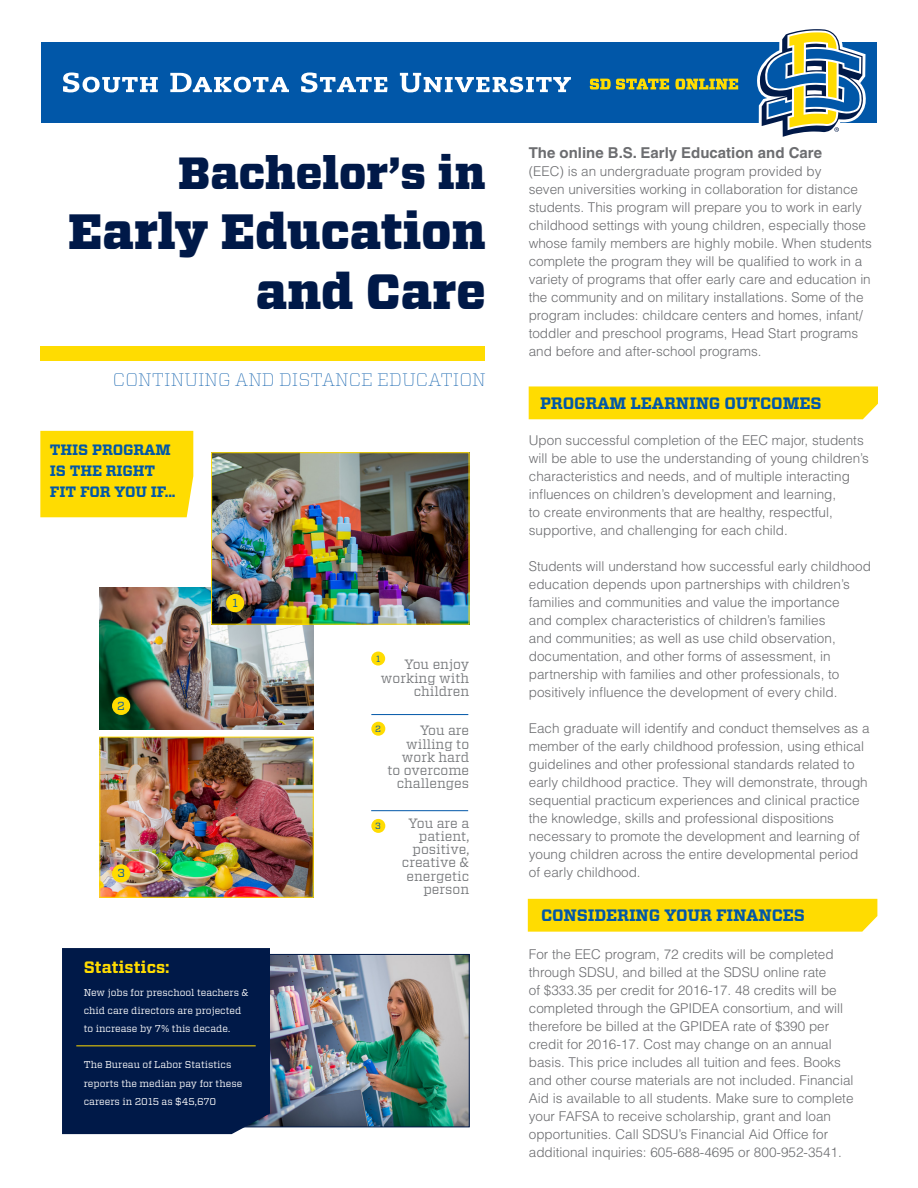
<style>
.page{position:relative;width:918px;height:1188px;background:#fff}
.page>*{position:absolute;margin:0;border:0;box-sizing:border-box;transform-origin:0 0}
.t1{font:900 49.5px/60px "Vitesse";color:#001948;text-align:right}
.t2{font:900 45px "Vitesse";color:#001948}
.t3{font:100 18px "Vitesse";color:#0157a8}
.t4{font:700 16.5px "Vitesse";letter-spacing:-.01em;color:#0157a8}
.t5{font:700 16.5px "Vitesse";color:#ffdc01}
.t6{font:700 15px/21px "Vitesse";letter-spacing:-.01em;color:#0157a8}
.t7{font:700 15px "Helvetica";color:#6c6d70}
.t8{font:300 13.5px/18px "Helvetica";color:#6c6d70}
.t9{font:13.5px/13.2px "Vitesse";color:#76787b;text-align:right}
.t10{font:11.7px "Vitesse";color:#0157a8}
.t11{font:9.9px/18.1px "Vitesse";color:#fff}
.t12{font:9px "Vitesse";color:#0157a8}
</style>
<div class="page">
<img style="left:100px;top:587px;width:213px;height:143px">
<div style="left:41px;top:42px;width:836px;height:81px;background:#0157a8"></div>
<svg style="left:63px;top:73px;width:95px;height:19px"></svg>
<svg style="left:170px;top:73px;width:119px;height:19px"></svg>
<svg style="left:301px;top:73px;width:87px;height:19px"></svg>
<svg style="left:400px;top:73px;width:171px;height:19px"></svg>
<div style="left:529px;top:386px;width:349px;height:33px;background:#ffdc01"></div>
<img style="left:213px;top:455px;width:254px;height:167px">
<div style="left:40px;top:347px;width:445px;height:14px;background:#ffdc01"></div>
<div style="left:226px;top:594px;width:18px;height:18px;background:#ffdc01;border-radius:50%"></div>
<div style="left:528px;top:899px;width:349px;height:33px;background:#ffdc01"></div>
<img style="left:102px;top:739px;width:209px;height:156px">
<div style="left:112px;top:697px;width:18px;height:18px;background:#ffdc01;border-radius:50%"></div>
<svg style="left:590px;top:79px;width:79px;height:10px"></svg>
<svg style="left:675px;top:79px;width:63px;height:10px"></svg>
<svg style="left:757px;top:29px;width:109px;height:108px"></svg>
<div style="left:112px;top:864px;width:18px;height:18px;background:#ffdc01;border-radius:50%"></div>
<div style="left:371px;top:652px;width:14px;height:14px;background:#ffdc01;border-radius:50%"></div>
<hr style="left:371px;top:714px;width:97px;height:1px;background:#0157a8">
<div style="left:371px;top:722px;width:14px;height:14px;background:#ffdc01;border-radius:50%"></div>
<hr style="left:371px;top:810px;width:97px;height:1px;background:#0157a8">
<div style="left:371px;top:819px;width:14px;height:14px;background:#ffdc01;border-radius:50%"></div>
<img style="left:270px;top:956px;width:197px;height:169px">
<div style="left:226px;top:954px;width:243px;height:173px;border:1px solid #001948"></div>
<div style="left:62px;top:948px;width:208px;height:186px;background:#001948"></div>
<hr style="left:76px;top:1045px;width:180px;height:1px;background:#ffdc01">
<div style="left:40px;top:431px;width:153px;height:86px;background:#ffdc01"></div>
<p class="t2" style="left:178px;top:143px;width:309px">Bachelor’s in</p>
<p class="t1" style="left:68px;top:203px;width:419px">Early Education and Care</p>
<p class="t3" style="left:113px;top:367px;width:374px">CONTINUING AND DISTANCE EDUCATION</p>
<p class="t6" style="left:50px;top:439px;width:127px">THIS PROGRAM<br>IS THE RIGHT<br>FIT FOR YOU IF...</p>
<p class="t10" style="left:117px;top:698px;width:9px">2</p>
<p class="t10" style="left:232px;top:595px;width:7px">1</p>
<p class="t10" style="left:117px;top:865px;width:9px">3</p>
<p class="t5" style="left:84px;top:956px;width:87px">Statistics:</p>
<p class="t11" style="left:84px;top:983px;width:167px">New jobs for preschool teachers &amp; chid care directors are projected to increase by 7% this decade.</p>
<p class="t11" style="left:84px;top:1056px;width:160px">The Bureau of Labor Statistics reports the median pay for these careers in 2015 as $45,670</p>
<p class="t12" style="left:376px;top:652px;width:6px">1</p>
<p class="t9" style="left:405px;top:658px;width:66px">You enjoy</p>
<p class="t9" style="left:381px;top:671px;width:90px">working with children</p>
<p class="t9" style="left:387px;top:724px;width:83px">You are willing to work hard to overcome challenges</p>
<p class="t9" style="left:402px;top:816px;width:69px">You are a patient, positive, creative &amp; energetic person</p>
<p class="t12" style="left:375px;top:723px;width:7px">2</p>
<p class="t12" style="left:375px;top:820px;width:7px">3</p>
<p class="t7" style="left:529px;top:144px;width:295px">The online B.S. Early Education and Care</p>
<p class="t8" style="left:529px;top:163px;width:345px">(EEC) is an undergraduate program provided by<br>seven universities working in collaboration for distance students. This program will prepare you to work in early childhood settings with young children, especially those whose family members are highly mobile. When students complete the program they will be qualified to work in a variety of programs that offer early care and education in the community and on military installations. Some of the program includes: childcare centers and homes, infant/ toddler and preschool programs, Head Start programs and before and after-school programs.</p>
<p class="t4" style="left:540px;top:392px;width:283px">PROGRAM LEARNING OUTCOMES</p>
<p class="t8" style="left:529px;top:431px;width:342px">Upon successful completion of the EEC major, students will be able to use the understanding of young children’s characteristics and needs, and of multiple interacting influences on children’s development and learning,<br>to create environments that are healthy, respectful, supportive, and challenging for each child.</p>
<p class="t8" style="left:529px;top:557px;width:344px">Students will understand how successful early childhood education depends upon partnerships with children’s families and communities and value the importance<br>and complex characteristics of children’s families<br>and communities; as well as use child observation, documentation, and other forms of assessment, in partnership with families and other professionals, to positively influence the development of every child.</p>
<p class="t8" style="left:529px;top:719px;width:342px">Each graduate will identify and conduct themselves as a member of the early childhood profession, using ethical guidelines and other professional standards related to early childhood practice. They will demonstrate, through sequential practicum experiences and clinical practice the knowledge, skills and professional dispositions necessary to promote the development and learning of young children across the entire developmental period of early childhood.</p>
<p class="t4" style="left:541px;top:904px;width:265px">CONSIDERING YOUR FINANCES</p>
<p class="t8" style="left:529px;top:945px;width:326px">For the EEC program, 72 credits will be completed through SDSU, and billed at the SDSU online rate<br>of $333.35 per credit for 2016-17. 48 credits will be completed through the GPIDEA consortium, and will therefore be billed at the GPIDEA rate of $390 per credit for 2016-17. Cost may change on an annual basis. This price includes all tuition and fees. Books and other course materials are not included. Financial Aid is available to all students. Make sure to complete your FAFSA to receive scholarship, grant and loan opportunities. Call SDSU’s Financial Aid Office for additional inquiries: 605-688-4695 or 800-952-3541.</p>
</div>
